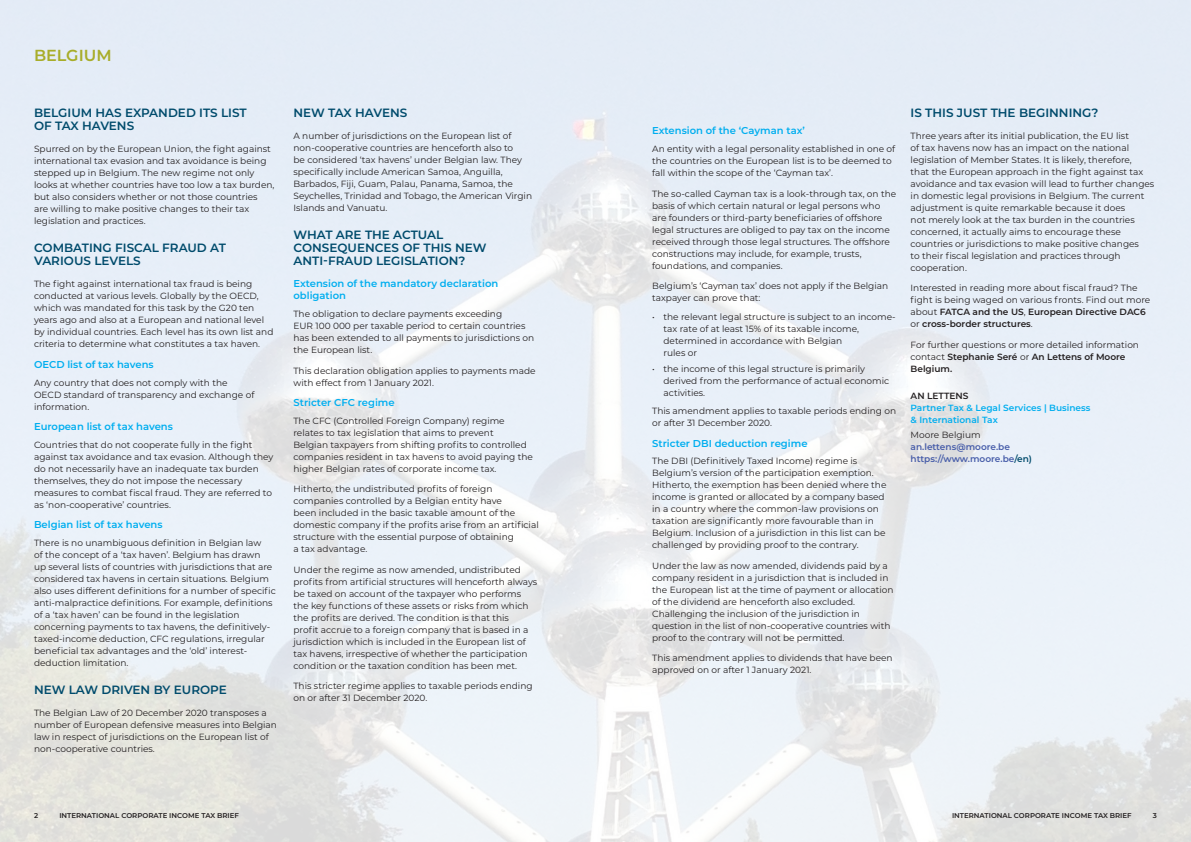
<style>
.page{position:relative;width:1191px;height:842px;background:#fff}
.page>*{position:absolute;margin:0;border:0;box-sizing:border-box;transform-origin:0 0}
.t1{font:600 16px "Montserrat";color:#a8ad2a}
.t2{font:600 12px/13px "Montserrat";color:#004b6c}
.t3{font:600 10px/12px "Montserrat";color:#00aeef}
.Body{font:9px/12px "Montserrat";color:#231f20}
.t4{font:600 9px/12px "Montserrat";color:#00aeef}
.Body-2{font:600 9px "Montserrat";color:#475da9}
.t5{font:600 9px "Montserrat";color:#231f20}
.t6{font:600 7px "Montserrat";color:#231f20}
.s1{font-weight:600}
.s2{color:#004b6c}
</style>
<div class="page">
<h1 class="t1" style="left:34px;top:44px;width:79px">BELGIUM</h1>
<h2 class="t2" style="left:34px;top:106px;width:214px">BELGIUM HAS EXPANDED ITS LIST<br>OF TAX HAVENS</h2>
<p class="Body" style="left:34px;top:142px;width:242px">Spurred on by the European Union, the fight against international tax evasion and tax avoidance is being stepped up in Belgium. The new regime not only looks at whether countries have too low a tax burden, but also considers whether or not those countries<br>are willing to make positive changes to their tax legislation and practices.</p>
<h2 class="t2" style="left:34px;top:241px;width:193px">COMBATING FISCAL FRAUD AT<br>VARIOUS LEVELS</h2>
<p class="Body" style="left:34px;top:278px;width:241px">The fight against international tax fraud is being conducted at various levels. Globally by the OECD, which was mandated for this task by the G20 ten years ago and also at a European and national level by individual countries. Each level has its own list and criteria to determine what constitutes a tax haven.</p>
<h3 class="t3" style="left:34px;top:358px;width:121px">OECD list of tax havens</h3>
<p class="Body" style="left:34px;top:376px;width:222px">Any country that does not comply with the<br>OECD standard of transparency and exchange of information.</p>
<h3 class="t3" style="left:34px;top:420px;width:140px">European list of tax havens</h3>
<p class="Body" style="left:34px;top:438px;width:241px">Countries that do not cooperate fully in the fight against tax avoidance and tax evasion. Although they do not necessarily have an inadequate tax burden themselves, they do not impose the necessary measures to combat fiscal fraud. They are referred to as ‘non-cooperative’ countries.</p>
<h3 class="t3" style="left:34px;top:518px;width:130px">Belgian list of tax havens</h3>
<p class="Body" style="left:34px;top:536px;width:243px">There is no unambiguous definition in Belgian law<br>of the concept of a ‘tax haven’. Belgium has drawn<br>up several lists of countries with jurisdictions that are considered tax havens in certain situations. Belgium also uses different definitions for a number of specific anti-malpractice definitions. For example, definitions of a ‘tax haven’ can be found in the legislation concerning payments to tax havens, the definitively&shy;taxed-income deduction, CFC regulations, irregular beneficial tax advantages and the ‘old’ interest&shy;deduction limitation.</p>
<h2 class="t2" style="left:34px;top:683px;width:194px">NEW LAW DRIVEN BY EUROPE</h2>
<p class="Body" style="left:34px;top:707px;width:244px">The Belgian Law of 20 December 2020 transposes a number of European defensive measures into Belgian law in respect of jurisdictions on the European list of non-cooperative countries.</p>
<h2 class="t2" style="left:293px;top:106px;width:115px">NEW TAX HAVENS</h2>
<p class="Body" style="left:293px;top:129px;width:240px">A number of jurisdictions on the European list of non-cooperative countries are henceforth also to<br>be considered ‘tax havens’ under Belgian law. They specifically include American Samoa, Anguilla, Barbados, Fiji, Guam, Palau, Panama, Samoa, the Seychelles, Trinidad and Tobago, the American Virgin Islands and Vanuatu.</p>
<h2 class="t2" style="left:293px;top:228px;width:194px">WHAT ARE THE ACTUAL<br>CONSEQUENCES OF THIS NEW<br>ANTI-FRAUD LEGISLATION?</h2>
<h3 class="t3" style="left:293px;top:277px;width:206px">Extension of the mandatory declaration obligation</h3>
<p class="Body" style="left:293px;top:307px;width:242px">The obligation to declare payments exceeding<br>EUR 100 000 per taxable period to certain countries has been extended to all payments to jurisdictions on the European list.</p>
<p class="Body" style="left:293px;top:364px;width:244px">This declaration obligation applies to payments made with effect from 1 January 2021.</p>
<h3 class="t3" style="left:293px;top:396px;width:103px">Stricter CFC regime</h3>
<p class="Body" style="left:293px;top:414px;width:241px">The CFC (Controlled Foreign Company) regime relates to tax legislation that aims to prevent<br>Belgian taxpayers from shifting profits to controlled companies resident in tax havens to avoid paying the higher Belgian rates of corporate income tax.</p>
<p class="Body" style="left:293px;top:483px;width:247px">Hitherto, the undistributed profits of foreign companies controlled by a Belgian entity have<br>been included in the basic taxable amount of the domestic company if the profits arise from an artificial structure with the essential purpose of obtaining<br>a tax advantage.</p>
<p class="Body" style="left:293px;top:563px;width:245px">Under the regime as now amended, undistributed profits from artificial structures will henceforth always be taxed on account of the taxpayer who performs the key functions of these assets or risks from which the profits are derived. The condition is that this<br>profit accrue to a foreign company that is based in a jurisdiction which is included in the European list of tax havens, irrespective of whether the participation condition or the taxation condition has been met.</p>
<p class="Body" style="left:293px;top:680px;width:241px">This stricter regime applies to taxable periods ending on or after 31 December 2020.</p>
<h3 class="t3" style="left:652px;top:124px;width:154px">Extension of the ‘Cayman tax’</h3>
<p class="Body" style="left:652px;top:143px;width:244px">An entity with a legal personality established in one of the countries on the European list is to be deemed to fall within the scope of the ‘Cayman tax’.</p>
<p class="Body" style="left:652px;top:187px;width:245px">The so-called Cayman tax is a look-through tax, on the basis of which certain natural or legal persons who are founders or third-party beneficiaries of offshore legal structures are obliged to pay tax on the income received through those legal structures. The offshore constructions may include, for example, trusts, foundations, and companies.</p>
<p class="Body" style="left:652px;top:280px;width:237px">Belgium’s ‘Cayman tax’ does not apply if the Belgian taxpayer can prove that:</p>
<p class="Body" style="left:663px;top:310px;width:234px;text-indent:-11px">• the relevant legal structure is subject to an income&shy;tax rate of at least 15% of its taxable income, determined in accordance with Belgian<br>rules or</p>
<p class="Body" style="left:663px;top:362px;width:227px;text-indent:-11px">• the income of this legal structure is primarily derived from the performance of actual economic activities.</p>
<p class="Body" style="left:652px;top:405px;width:245px">This amendment applies to taxable periods ending on or after 31 December 2020.</p>
<h3 class="t3" style="left:652px;top:437px;width:157px">Stricter DBI deduction regime</h3>
<p class="Body" style="left:652px;top:455px;width:236px">The DBI (Definitively Taxed Income) regime is Belgium’s version of the participation exemption.<br>Hitherto, the exemption has been denied where the income is granted or allocated by a company based in a country where the common-law provisions on taxation are significantly more favourable than in Belgium. Inclusion of a jurisdiction in this list can be challenged by providing proof to the contrary.</p>
<p class="Body" style="left:652px;top:559px;width:243px">Under the law as now amended, dividends paid by a company resident in a jurisdiction that is included in the European list at the time of payment or allocation of the dividend are henceforth also excluded.<br>Challenging the inclusion of the jurisdiction in question in the list of non-cooperative countries with proof to the contrary will not be permitted.</p>
<p class="Body" style="left:652px;top:652px;width:242px">This amendment applies to dividends that have been approved on or after 1 January 2021.</p>
<h2 class="t2" style="left:910px;top:106px;width:189px">IS THIS JUST THE BEGINNING?</h2>
<p class="Body" style="left:910px;top:129px;width:245px">Three years after its initial publication, the EU list<br>of tax havens now has an impact on the national legislation of Member States. It is likely, therefore,<br>that the European approach in the fight against tax avoidance and tax evasion will lead to further changes in domestic legal provisions in Belgium. The current adjustment is quite remarkable because it does<br>not merely look at the tax burden in the countries concerned, it actually aims to encourage these countries or jurisdictions to make positive changes<br>to their fiscal legislation and practices through cooperation.</p>
<p class="Body" style="left:910px;top:282px;width:241px">Interested in reading more about fiscal fraud? The fight is being waged on various fronts. Find out more about <span class="s1">FATCA and the US</span>, <span class="s1">European Directive DAC6 </span>or <span class="s1">cross-border structures</span>.</p>
<p class="Body" style="left:910px;top:338px;width:230px">For further questions or more detailed information contact <span class="s1">Stephanie Seré</span> or <span class="s1">An Lettens of Moore<br>Belgium.</span></p>
<h2 class="t5" style="left:910px;top:390px;width:59px">AN LETTENS</h2>
<h2 class="t4" style="left:910px;top:402px;width:181px">Partner Tax &amp; Legal Services | Business &amp; International Tax</h2>
<p class="Body" style="left:910px;top:429px;width:72px">Moore Belgium</p>
<p class="Body-2" style="left:910px;top:441px;width:101px">an.lettens@moore.be</p>
<p class="Body-2" style="left:910px;top:453px;width:123px">https://www.moore.be<span class="s2">/en)</span></p>
<p class="t6" style="left:34px;top:810px;width:6px">2</p>
<p class="t6" style="left:59px;top:810px;width:181px">INTERNATIONAL CORPORATE INCOME TAX BRIEF</p>
<p class="t6" style="left:952px;top:810px;width:181px">INTERNATIONAL CORPORATE INCOME TAX BRIEF</p>
<p class="t6" style="left:1152px;top:810px;width:6px">3</p>
</div>
